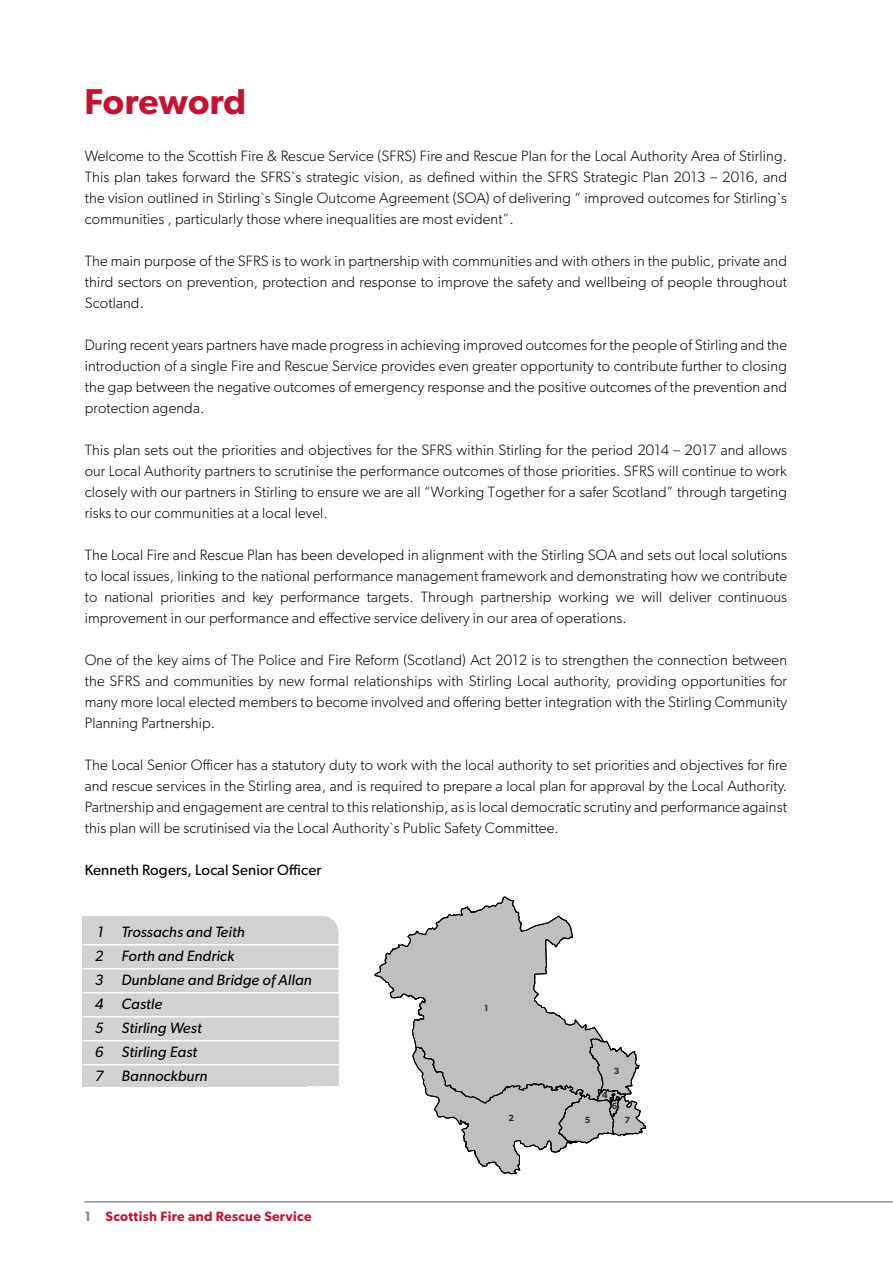
<style>
.page{position:relative;width:893px;height:1263px;background:#fff}
.page>*{position:absolute;margin:0;border:0;box-sizing:border-box;transform-origin:0 0}
.t1{font:600 36px "Gibson";letter-spacing:-.005em;color:#c41230}
.t2{font:300 15px/21px "Gibson";letter-spacing:.01em;color:#000;text-align:justify}
.t3{font:italic 15px/24px "Gibson";letter-spacing:.01em;color:#000}
.t4{font:15px "Gibson";letter-spacing:.01em;color:#000}
.t5{font:600 13.5px "Gibson";letter-spacing:.025em;color:#c41230}
.t6{font:600 13.5px "Gibson";color:#808285}
.t7{font:600 9px "Gibson";color:#2f2a2b}
</style>
<div class="page">
<svg style="left:374px;top:896px;width:272px;height:278px"></svg>
<div style="left:82px;top:916px;width:224px;height:170px;background:#d1d2d4"></div>
<div style="left:114px;top:916px;width:224px;height:170px;background:#d1d2d4;border-radius:17px"></div>
<hr style="left:84px;top:1201px;width:809px;height:1px;background:#67686b">
<hr style="left:81px;top:944px;width:257px;height:1px;background:#fff">
<hr style="left:81px;top:968px;width:257px;height:1px;background:#fff">
<hr style="left:81px;top:992px;width:257px;height:1px;background:#fff">
<hr style="left:81px;top:1016px;width:257px;height:1px;background:#fff">
<hr style="left:81px;top:1040px;width:257px;height:1px;background:#fff">
<hr style="left:81px;top:1064px;width:257px;height:1px;background:#fff">
<h1 class="t1" style="left:84px;top:80px;width:163px">Foreword</h1>
<p class="t2" style="left:85px;top:145px;width:704px">Welcome to the Scottish Fire &amp; Rescue Service (SFRS) Fire and Rescue Plan for the Local Authority Area of Stirling.<br>This plan takes forward the SFRS`s strategic vision, as defined within the SFRS Strategic Plan 2013 – 2016, and the vision outlined in Stirling`s Single Outcome Agreement (SOA) of delivering “ improved outcomes for Stirling`s communities , particularly those where inequalities are most evident”.</p>
<p class="t2" style="left:85px;top:250px;width:704px">The main purpose of the SFRS is to work in partnership with communities and with others in the public, private and third sectors on prevention, protection and response to improve the safety and wellbeing of people throughout Scotland.</p>
<p class="t2" style="left:85px;top:334px;width:704px">During recent years partners have made progress in achieving improved outcomes for the people of Stirling and the introduction of a single Fire and Rescue Service provides even greater opportunity to contribute further to closing the gap between the negative outcomes of emergency response and the positive outcomes of the prevention and protection agenda.</p>
<p class="t2" style="left:85px;top:439px;width:704px">This plan sets out the priorities and objectives for the SFRS within Stirling for the period 2014 – 2017 and allows our Local Authority partners to scrutinise the performance outcomes of those priorities. SFRS will continue to work closely with our partners in Stirling to ensure we are all “Working Together for a safer Scotland” through targeting risks to our communities at a local level.</p>
<p class="t2" style="left:85px;top:544px;width:704px">The Local Fire and Rescue Plan has been developed in alignment with the Stirling SOA and sets out local solutions to local issues, linking to the national performance management framework and demonstrating how we contribute to national priorities and key performance targets. Through partnership working we will deliver continuous improvement in our performance and effective service delivery in our area of operations.</p>
<p class="t2" style="left:85px;top:649px;width:704px">One of the key aims of The Police and Fire Reform (Scotland) Act 2012 is to strengthen the connection between the SFRS and communities by new formal relationships with Stirling Local authority, providing opportunities for many more local elected members to become involved and offering better integration with the Stirling Community Planning Partnership.</p>
<p class="t2" style="left:85px;top:754px;width:704px">The Local Senior Officer has a statutory duty to work with the local authority to set priorities and objectives for fire and rescue services in the Stirling area, and is required to prepare a local plan for approval by the Local Authority.<br>Partnership and engagement are central to this relationship, as is local democratic scrutiny and performance against this plan will be scrutinised via the Local Authority`s Public Safety Committee.</p>
<p class="t4" style="left:85px;top:861px;width:238px">Kenneth Rogers, Local Senior Officer</p>
<p class="t3" style="left:95px;top:919px;width:218px">1 Trossachs and Teith<br>2 Forth and Endrick<br>3 Dunblane and Bridge of Allan<br>4 Castle<br>5 Stirling West<br>6 Stirling East<br>7 Bannockburn</p>
<p class="t6" style="left:84px;top:1208px;width:8px">1</p>
<p class="t5" style="left:106px;top:1208px;width:208px">Scottish Fire and Rescue Service</p>
<p class="t7" style="left:484px;top:1003px;width:6px">1</p>
<p class="t7" style="left:614px;top:1065px;width:7px">3</p>
<p class="t7" style="left:602px;top:1090px;width:7px">4</p>
<p class="t7" style="left:612px;top:1100px;width:7px">6</p>
<p class="t7" style="left:509px;top:1113px;width:7px">2</p>
<p class="t7" style="left:585px;top:1114px;width:7px">5</p>
<p class="t7" style="left:624px;top:1115px;width:7px">7</p>
</div>
